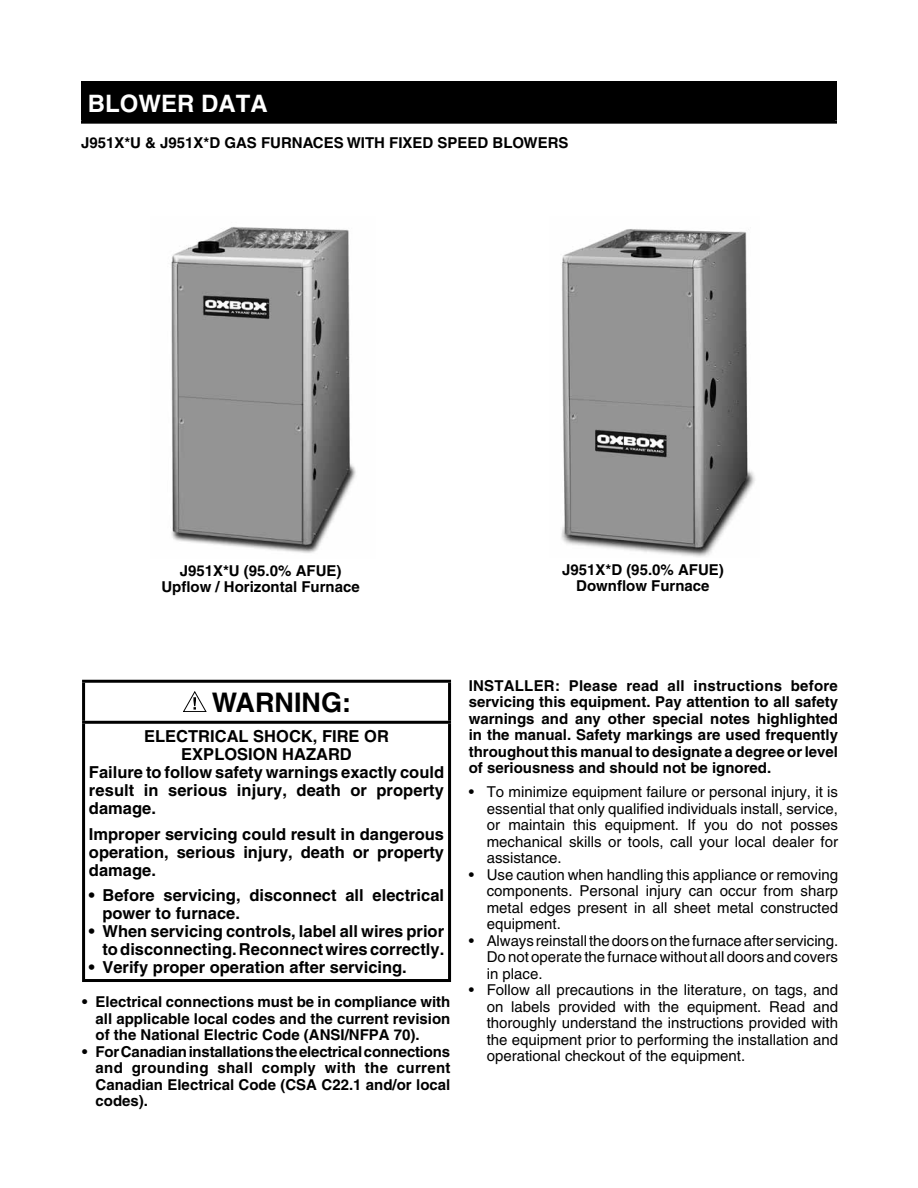
<style>
.page{position:relative;width:918px;height:1188px;background:#fff}
.page>*{position:absolute;margin:0;border:0;box-sizing:border-box;transform-origin:0 0}
.t1{font:700 27px "Helvetica";color:#000}
.t2{font:700 24px "Helvetica";color:#fff}
.t3{font:700 16.5px/18px "Helvetica";color:#000;text-align:justify}
.t4{font:15px/16.5px "Helvetica";color:#000;text-align:justify}
.t5{font:700 15px/16.5px "Helvetica";color:#000;text-align:justify}
</style>
<div class="page">
<div style="left:82px;top:82px;width:754px;height:40px;background:#000"></div>
<hr style="left:81px;top:81px;width:756px;height:3px;background:#000">
<hr style="left:81px;top:84px;width:3px;height:37px;background:#000">
<hr style="left:834px;top:84px;width:3px;height:37px;background:#000">
<hr style="left:81px;top:121px;width:756px;height:3px;background:#000">
<hr style="left:82px;top:680px;width:369px;height:3px;background:#000">
<hr style="left:82px;top:683px;width:3px;height:38px;background:#000">
<hr style="left:448px;top:683px;width:3px;height:38px;background:#000">
<hr style="left:82px;top:721px;width:369px;height:3px;background:#000">
<hr style="left:82px;top:724px;width:3px;height:255px;background:#000">
<hr style="left:448px;top:724px;width:3px;height:255px;background:#000">
<hr style="left:82px;top:979px;width:369px;height:3px;background:#000">
<svg style="left:183px;top:691px;width:23px;height:21px"></svg>
<img style="left:171px;top:227px;width:185px;height:326px">
<img style="left:561px;top:229px;width:194px;height:328px">
<h2 class="t2" style="left:88px;top:89px;width:181px">BLOWER DATA</h2>
<p class="t5" style="left:81px;top:134px;width:489px">J951X*U &amp; J951X*D GAS FURNACES WITH FIXED SPEED BLOWERS</p>
<p class="t5" style="left:161px;top:562px;width:200px;text-align:center">J951X*U (95.0% AFUE)<br>Upflow / Horizontal Furnace</p>
<p class="t5" style="left:562px;top:561px;width:163px;text-align:center">J951X*D (95.0% AFUE)<br>Downflow Furnace</p>
<h1 class="t1" style="left:212px;top:686px;width:141px">WARNING:</h1>
<p class="t3" style="left:144px;top:727px;width:246px">ELECTRICAL SHOCK, FIRE OR</p>
<p class="t3" style="left:181px;top:745px;width:172px">EXPLOSION HAZARD</p>
<p class="t3" style="left:89px;top:763px;width:357px">Failure to follow safety warnings exactly could</p>
<p class="t3" style="left:89px;top:781px;width:357px">result in serious injury, death or property</p>
<p class="t3" style="left:89px;top:799px;width:68px">damage.</p>
<p class="t3" style="left:89px;top:825px;width:357px">Improper servicing could result in dangerous operation, serious injury, death or property damage.</p>
<p class="t3" style="left:102px;top:886px;width:343px;text-indent:-13px">• Before servicing, disconnect all electrical power to furnace.</p>
<p class="t3" style="left:89px;top:922px;width:357px;text-align:right">• When servicing controls, label all wires prior to disconnecting. Reconnect wires correctly.</p>
<p class="t3" style="left:89px;top:958px;width:319px">• Verify proper operation after servicing.</p>
<p class="t5" style="left:96px;top:994px;width:356px;text-indent:-14px">• Electrical connections must be in compliance with all applicable local codes and the current revision of the National Electric Code (ANSI/NFPA 70).</p>
<p class="t5" style="left:96px;top:1043px;width:356px;text-indent:-14px">• For Canadian installations the electrical connections and grounding shall comply with the current Canadian Electrical Code (CSA C22.1 and/or local codes).</p>
<p class="t5" style="left:469px;top:677px;width:371px">INSTALLER: Please read all instructions before servicing this equipment. Pay attention to all safety warnings and any other special notes highlighted in the manual. Safety markings are used frequently throughout this manual to designate a degree or level of seriousness and should not be ignored.</p>
<p class="t4" style="left:487px;top:784px;width:353px;text-indent:-18px">• To minimize equipment failure or personal injury, it is essential that only qualified individuals install, service, or maintain this equipment. If you do not posses mechanical skills or tools, call your local dealer for assistance.</p>
<p class="t4" style="left:487px;top:866px;width:353px;text-indent:-18px">• Use caution when handling this appliance or removing components. Personal injury can occur from sharp metal edges present in all sheet metal constructed equipment.</p>
<p class="t4" style="left:487px;top:932px;width:353px;text-indent:-18px">• Always reinstall the doors on the furnace after servicing.<br>Do not operate the furnace without all doors and covers in place.</p>
<p class="t4" style="left:487px;top:982px;width:353px;text-indent:-18px">• Follow all precautions in the literature, on tags, and on labels provided with the equipment. Read and thoroughly understand the instructions provided with the equipment prior to performing the installation and operational checkout of the equipment.</p>
</div>
